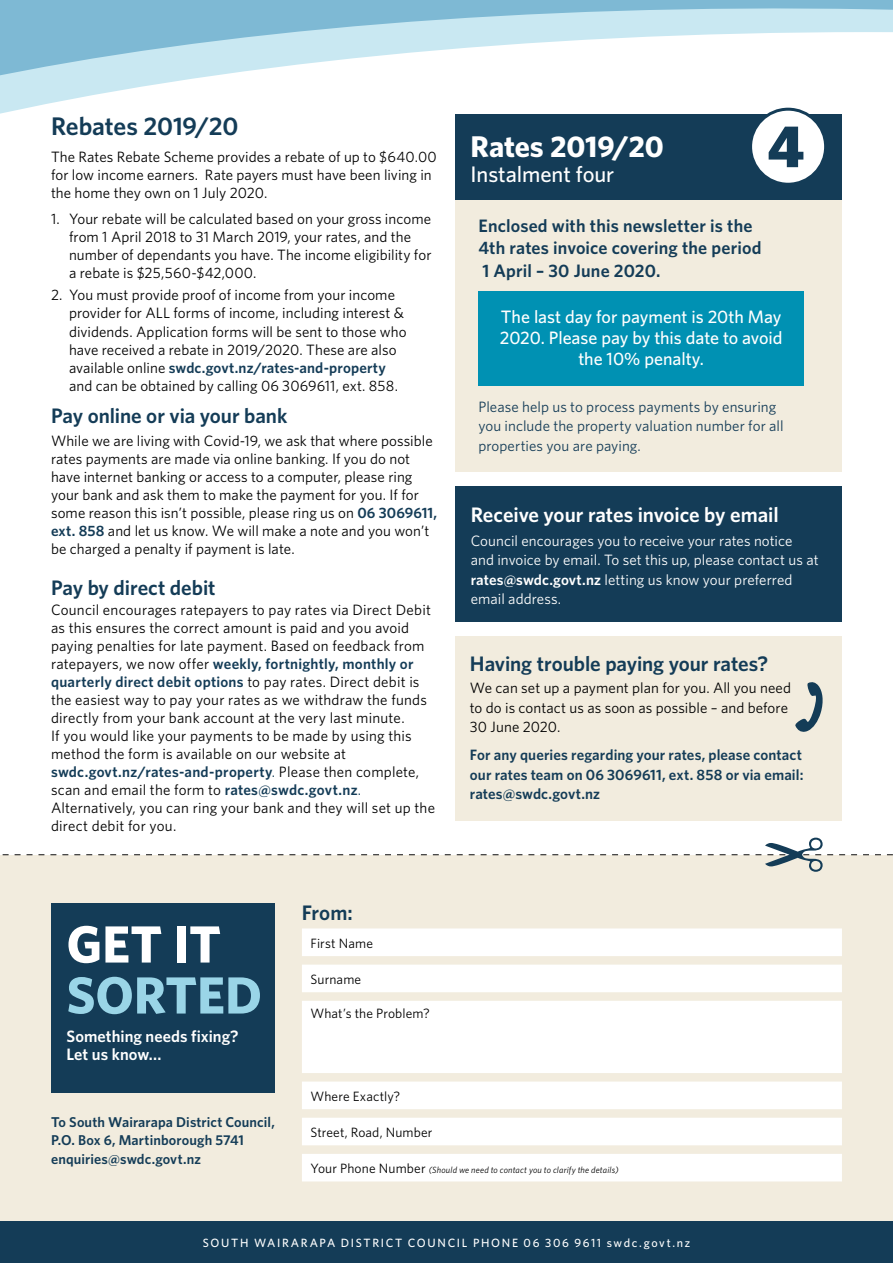
<style>
.page{position:relative;width:893px;height:1263px;background:#fff}
.page>*{position:absolute;margin:0;border:0;box-sizing:border-box;transform-origin:0 0}
.t1{font:900 60px "Whitney";color:#143c57}
.t2{font:700 52.35px "Whitney";color:#9ad5e7}
.t3{font:700 52.35px "Whitney";color:#fff}
.t4{font:700 30px "Whitney";letter-spacing:-.005em;color:#fff}
.t5{font:600 25.5px "Whitney";letter-spacing:-.005em;color:#143c57}
.t6{font:500 22.5px "Whitney";letter-spacing:-.005em;color:#fff}
.t7{font:600 21px "Whitney";letter-spacing:-.005em;color:#143c57}
.t8{font:600 21px "Whitney";letter-spacing:-.005em;color:#fff}
.t9{font:600 18px/22.5px "Whitney";letter-spacing:.005em;color:#143c57}
.t10{font:500 18px/21px "Whitney";letter-spacing:-.005em;color:#fff;text-align:center}
.t11{font:600 16.5px/18px "Whitney";letter-spacing:.005em;color:#fff}
.t12{font:15px/18px "Whitney";letter-spacing:.005em;color:#000}
.t13{font:15px/19.5px "Whitney";letter-spacing:.005em;color:#fff}
.t14{font:600 15px/19.5px "Whitney";letter-spacing:.005em;color:#143c57;text-align:justify}
.t15{font:15px/19.5px "Whitney";letter-spacing:.005em;color:#143c57}
.t16{font:600 14.25px/18.5px "Whitney";letter-spacing:.01em;color:#143c57}
.t17{font:13.5px "Whitney";letter-spacing:.01em;color:#000}
.t18{font:500 12px "Whitney";letter-spacing:.14em;color:#fff}
.t19{font:italic 9px "Whitney";letter-spacing:.02em;color:#000}
.s1{font-weight:600;color:#143c57}
.s2{color:#143c57}
.s3{font-weight:600}
.s4{font-style:normal;font-size:13.5px}
</style>
<div class="page">
<div style="left:0;top:855px;width:893px;height:408px;background:#f2ecde"></div>
<div style="left:455px;top:200px;width:387px;height:272px;background:#f2ecde"></div>
<div style="left:455px;top:115px;width:387px;height:85px;background:#143c57"></div>
<div style="left:51px;top:904px;width:223px;height:189px;background:#143c57"></div>
<div style="left:478px;top:291px;width:326px;height:94px;background:#0091b3"></div>
<div style="left:751px;top:109px;width:75px;height:75px;background:#fff;border-radius:50%"></div>
<div style="left:749px;top:108px;width:78px;height:78px;border:3px solid #143c57;border-radius:50%"></div>
<div style="left:455px;top:636px;width:387px;height:185px;background:#f2ecde"></div>
<svg style="left:302px;top:928px;width:540px;height:253px;fill:#fff"></svg>
<svg style="left:2px;top:838px;width:891px;height:34px"></svg>
<div style="left:455px;top:486px;width:387px;height:136px;background:#143c57"></div>
<svg style="left:795px;top:682px;width:28px;height:50px"></svg>
<svg style="left:0;top:0;width:893px;height:124px"></svg>
<div style="left:0;top:1221px;width:893px;height:42px;background:#143c57"></div>
<h3 class="t5" style="left:51px;top:109px;width:189px">Rebates 2019/20</h3>
<p class="t12" style="left:51px;top:147px;width:387px">The Rates Rebate Scheme provides a rebate of up to $640.00 for low income earners. Rate payers must have been living in the home they own on 1 July 2020.</p>
<p class="t12" style="left:69px;top:210px;width:364px;text-indent:-18px">1. Your rebate will be calculated based on your gross income from 1 April 2018 to 31 March 2019, your rates, and the number of dependants you have. The income eligibility for a rebate is $25,560-$42,000.</p>
<p class="t12" style="left:69px;top:286px;width:339px;text-indent:-18px">2. You must provide proof of income from your income provider for ALL forms of income, including interest &amp; dividends. Application forms will be sent to those who have received a rebate in 2019/2020. These are also available online <span class="s1">swdc.govt.nz/rates-and-property </span>and can be obtained by calling 06 3069611, ext. 858.</p>
<h3 class="t7" style="left:51px;top:402px;width:238px">Pay online or via your bank</h3>
<p class="t12" style="left:51px;top:431px;width:388px">While we are living with Covid-19, we ask that where possible rates payments are made via online banking. If you do not have internet banking or access to a computer, please ring your bank and ask them to make the payment for you. If for some reason this isn’t possible, please ring us on <span class="s1">06 3069611, ext. 858</span> and let us know. We will make a note and you won’t be charged a penalty if payment is late.</p>
<h3 class="t7" style="left:51px;top:573px;width:166px">Pay by direct debit</h3>
<p class="t12" style="left:51px;top:600px;width:386px">Council encourages ratepayers to pay rates via Direct Debit as this ensures the correct amount is paid and you avoid paying penalties for late payment. Based on feedback from ratepayers, we now offer <span class="s1">weekly, fortnightly, monthly or quarterly direct debit options</span> to pay rates. Direct debit is the easiest way to pay your rates as we withdraw the funds directly from your bank account at the very last minute.<br>If you would like your payments to be made by using this method the form is available on our website at <span class="s1">swdc.govt.nz/rates-and-property</span><span class="s2">.</span> Please then complete, scan and email the form to <span class="s1">rates@swdc.govt.nz</span><span class="s2">.<br></span>Alternatively, you can ring your bank and they will set up the direct debit for you.</p>
<h2 class="t3" style="left:66px;top:909px;width:156px">GET IT</h2>
<h2 class="t2" style="left:66px;top:960px;width:197px">SORTED</h2>
<p class="t11" style="left:66px;top:1026px;width:174px">Something needs fixing?<br>Let us know...</p>
<h3 class="t7" style="left:302px;top:899px;width:52px">From:</h3>
<p class="t17" style="left:310px;top:934px;width:64px">First Name</p>
<p class="t17" style="left:310px;top:970px;width:52px">Surname</p>
<p class="t17" style="left:310px;top:1004px;width:121px">What’s the Problem?</p>
<h3 class="t4" style="left:470px;top:126px;width:195px">Rates 2019/20</h3>
<h3 class="t6" style="left:470px;top:159px;width:145px">Instalment four</h3>
<h1 class="t1" style="left:767px;top:106px;width:39px">4</h1>
<p class="t9" style="left:478px;top:214px;width:285px">Enclosed with this newsletter is the<br>4th rates invoice covering the period<br>1 April – 30 June 2020.</p>
<p class="t10" style="left:500px;top:306px;width:284px">The last day for payment is 20th May<br>2020. Please pay by this date to avoid the 10% penalty.</p>
<p class="t15" style="left:478px;top:396px;width:307px">Please help us to process payments by ensuring you include the property valuation number for all properties you are paying.</p>
<h3 class="t8" style="left:471px;top:501px;width:309px">Receive your rates invoice by email</h3>
<p class="t13" style="left:471px;top:531px;width:349px">Council encourages you to receive your rates notice and invoice by email. To set this up, please contact us at <span class="s3">rates@swdc.govt.nz</span> letting us know your preferred email address.</p>
<h3 class="t7" style="left:470px;top:650px;width:300px">Having trouble paying your rates?</h3>
<p class="t12" style="left:470px;top:678px;width:323px;line-height:19.5px">We can set up a payment plan for you. All you need to do is contact us as soon as possible – and before<br>30 June 2020.</p>
<p class="t14" style="left:470px;top:745px;width:335px">For any queries regarding your rates, please contact our rates team on 06 3069611, ext. 858 or via email: rates@swdc.govt.nz</p>
<p class="t16" style="left:51px;top:1112px;width:225px">To South Wairarapa District Council,<br>P.O. Box 6, Martinborough 5741 enquiries@swdc.govt.nz</p>
<p class="t17" style="left:310px;top:1087px;width:91px">Where Exactly?</p>
<p class="t17" style="left:310px;top:1123px;width:124px">Street, Road, Number</p>
<p class="t19" style="left:310px;top:1164px;width:310px"><span class="s4">Your Phone Number</span> (Should we need to contact you to clarify the details)</p>
<p class="t18" style="left:203px;top:1235px;width:489px">SOUTH WAIRARAPA DISTRICT COUNCIL PHONE 06 306 9611 swdc.govt.nz</p>
</div>
